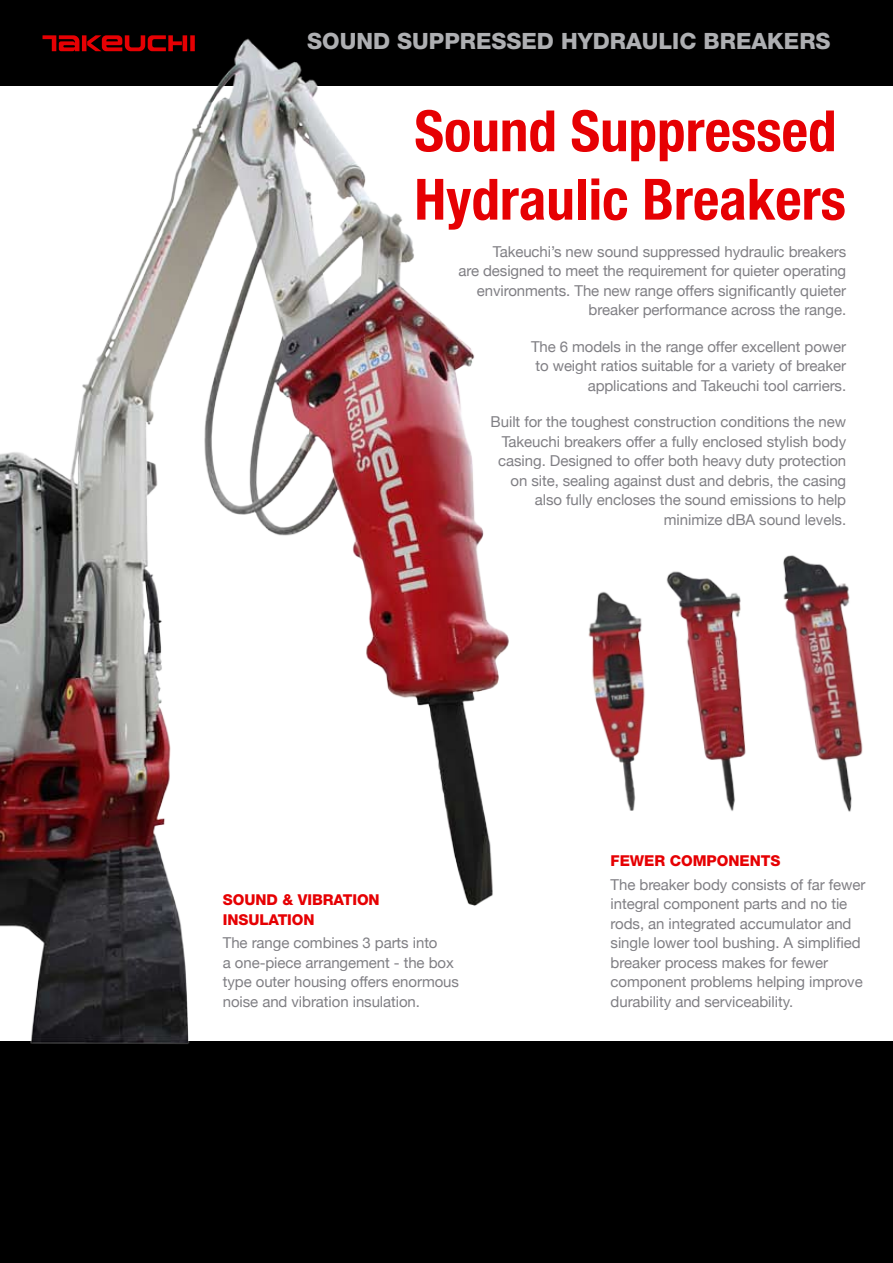
<style>
.page{position:relative;width:893px;height:1263px;background:#fff}
.page>*{position:absolute;margin:0;border:0;box-sizing:border-box;transform-origin:0 0}
.t1{font:700 condensed 57px/68.4px "Helvetica Neue";color:#e60003}
.t2{font:800 22.5px "Helvetica Neue";color:#aeafb2}
.t3{font:15px/19.5px "Helvetica Neue";letter-spacing:-.005em;color:#807f84;text-align:right}
.t4{font:800 15px/19.5px "Helvetica Neue";letter-spacing:-.005em;color:#e60003}
</style>
<div class="page">
<div style="left:0;top:1042px;width:893px;height:221px;background:#000"></div>
<div style="left:0;top:0;width:893px;height:85px;background:#000"></div>
<img style="left:0;top:35px;width:563px;height:1009px">
<img style="left:783px;top:555px;width:80px;height:257px">
<img style="left:562px;top:428px;width:184px;height:394px">
<img style="left:522px;top:550px;width:178px;height:264px">
<h2 class="t2" style="left:307px;top:28px;width:525px">SOUND SUPPRESSED HYDRAULIC BREAKERS</h2>
<h1 class="t1" style="left:414px;top:96px;width:433px">Sound Suppressed<br>Hydraulic Breakers</h1>
<p class="t3" style="left:458px;top:241px;width:389px">Takeuchi’s new sound suppressed hydraulic breakers<br>are designed to meet the requirement for quieter operating environments. The new range offers significantly quieter breaker performance across the range.</p>
<p class="t3" style="left:531px;top:336px;width:317px">The 6 models in the range offer excellent power to weight ratios suitable for a variety of breaker applications and Takeuchi tool carriers.</p>
<p class="t3" style="left:491px;top:412px;width:357px">Built for the toughest construction conditions the new Takeuchi breakers offer a fully enclosed stylish body casing. Designed to offer both heavy duty protection on site, sealing against dust and debris, the casing also fully encloses the sound emissions to help minimize dBA sound levels.</p>
<p class="t4" style="left:223px;top:890px;width:158px">SOUND &amp; VIBRATION<br>INSULATION</p>
<p class="t3" style="left:223px;top:933px;width:238px;text-align:left">The range combines 3 parts into<br>a one-piece arrangement - the box type outer housing offers enormous noise and vibration insulation.</p>
<p class="t4" style="left:611px;top:851px;width:171px">FEWER COMPONENTS</p>
<p class="t3" style="left:611px;top:874px;width:256px;text-align:left">The breaker body consists of far fewer integral component parts and no tie rods, an integrated accumulator and single lower tool bushing. A simplified breaker process makes for fewer component problems helping improve durability and serviceability.</p>
</div>
